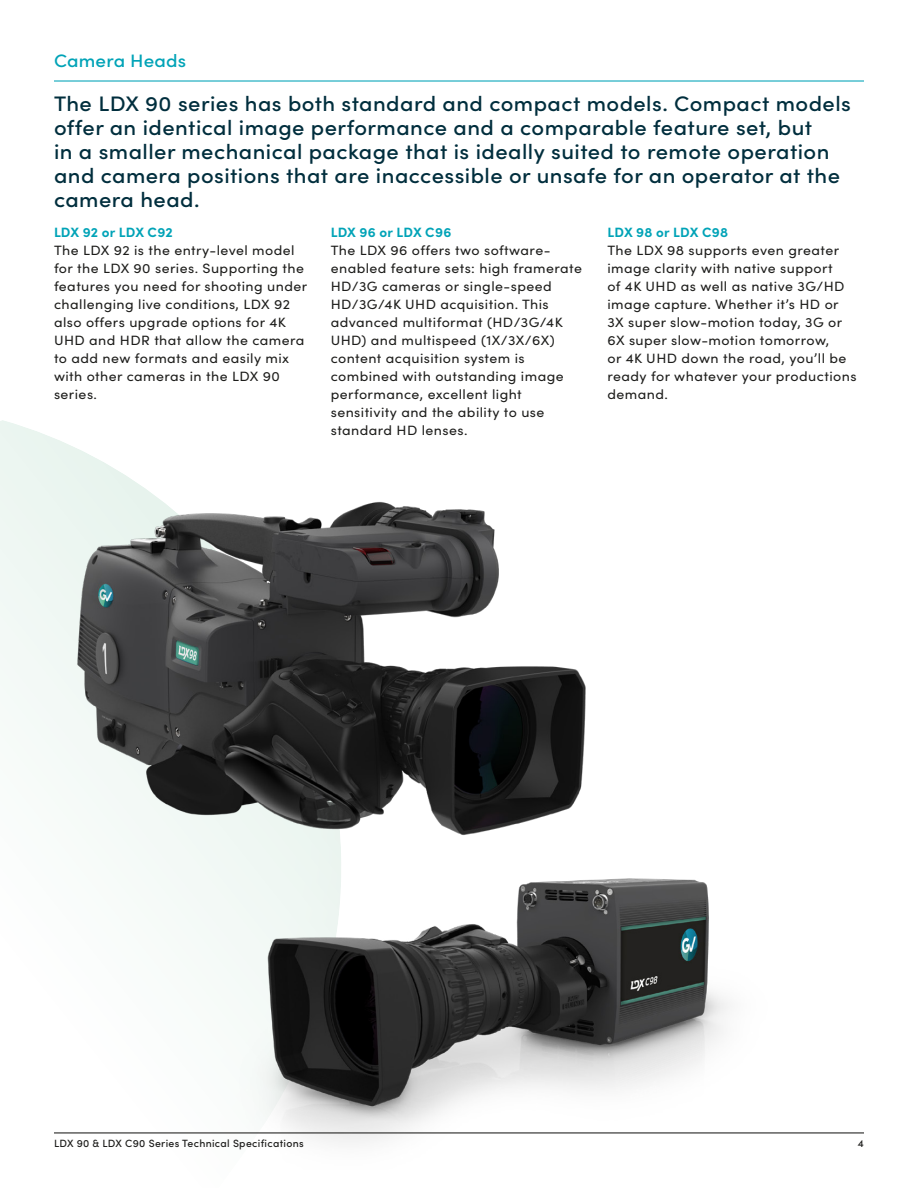
<style>
.page{position:relative;width:918px;height:1188px;background:#fff}
.page>*{position:absolute;margin:0;border:0;box-sizing:border-box;transform-origin:0 0}
.t1{font:500 21px/24px "Sofia Pro";letter-spacing:.02em;color:#002e3d;scale:1.05 1}
.t2{font:500 18px "Sofia Pro";letter-spacing:.01em;color:#00a3b7;scale:1.05 1}
.t3{font:13.5px/18px "Sofia Pro";letter-spacing:.03em;color:#1d1d1b;scale:1.05 1}
.t4{font:700 13.5px "Sofia Pro";letter-spacing:.015em;color:#00a3b7}
.t5{font:500 10.5px "Sofia Pro";letter-spacing:.03em;color:#1d1d1b}
</style>
<div class="page">
<hr style="left:54px;top:1132px;width:810px;height:1px;background:#1d1d1b">
<hr style="left:54px;top:80px;width:810px;height:2px;background:#00a3b7">
<img style="left:0;top:420px;width:586px;height:460px">
<img style="left:156px;top:797px;width:708px;height:346px">
<h2 class="t2" style="left:54px;top:47px;width:127px">Camera Heads</h2>
<p class="t1" style="left:54px;top:91px;width:761px">The LDX 90 series has both standard and compact models. Compact models offer an identical image performance and a comparable feature set, but<br>in a smaller mechanical package that is ideally suited to remote operation and camera positions that are inaccessible or unsafe for an operator at the camera head.</p>
<p class="t4" style="left:54px;top:222px;width:120px">LDX 92 or LDX C92</p>
<p class="t3" style="left:54px;top:240px;width:243px">The LDX 92 is the entry-level model for the LDX 90 series. Supporting the features you need for shooting under challenging live conditions, LDX 92 also offers upgrade options for 4K<br>UHD and HDR that allow the camera to add new formats and easily mix with other cameras in the LDX 90 series.</p>
<p class="t4" style="left:331px;top:222px;width:122px">LDX 96 or LDX C96</p>
<p class="t3" style="left:331px;top:240px;width:241px">The LDX 96 offers two software&shy;enabled feature sets: high framerate<br>HD/3G cameras or single-speed<br>HD/3G/4K UHD acquisition. This advanced multiformat (HD/3G/4K<br>UHD) and multispeed (1X/3X/6X) content acquisition system is combined with outstanding image performance, excellent light sensitivity and the ability to use standard HD lenses.</p>
<p class="t4" style="left:608px;top:222px;width:122px">LDX 98 or LDX C98</p>
<p class="t3" style="left:608px;top:240px;width:239px">The LDX 98 supports even greater image clarity with native support<br>of 4K UHD as well as native 3G/HD image capture. Whether it’s HD or<br>3X super slow-motion today, 3G or<br>6X super slow-motion tomorrow,<br>or 4K UHD down the road, you’ll be ready for whatever your productions demand.</p>
<p class="t5" style="left:54px;top:1136px;width:251px">LDX 90 &amp; LDX C90 Series Technical Specifications</p>
<p class="t5" style="left:858px;top:1136px;width:8px">4</p>
</div>
